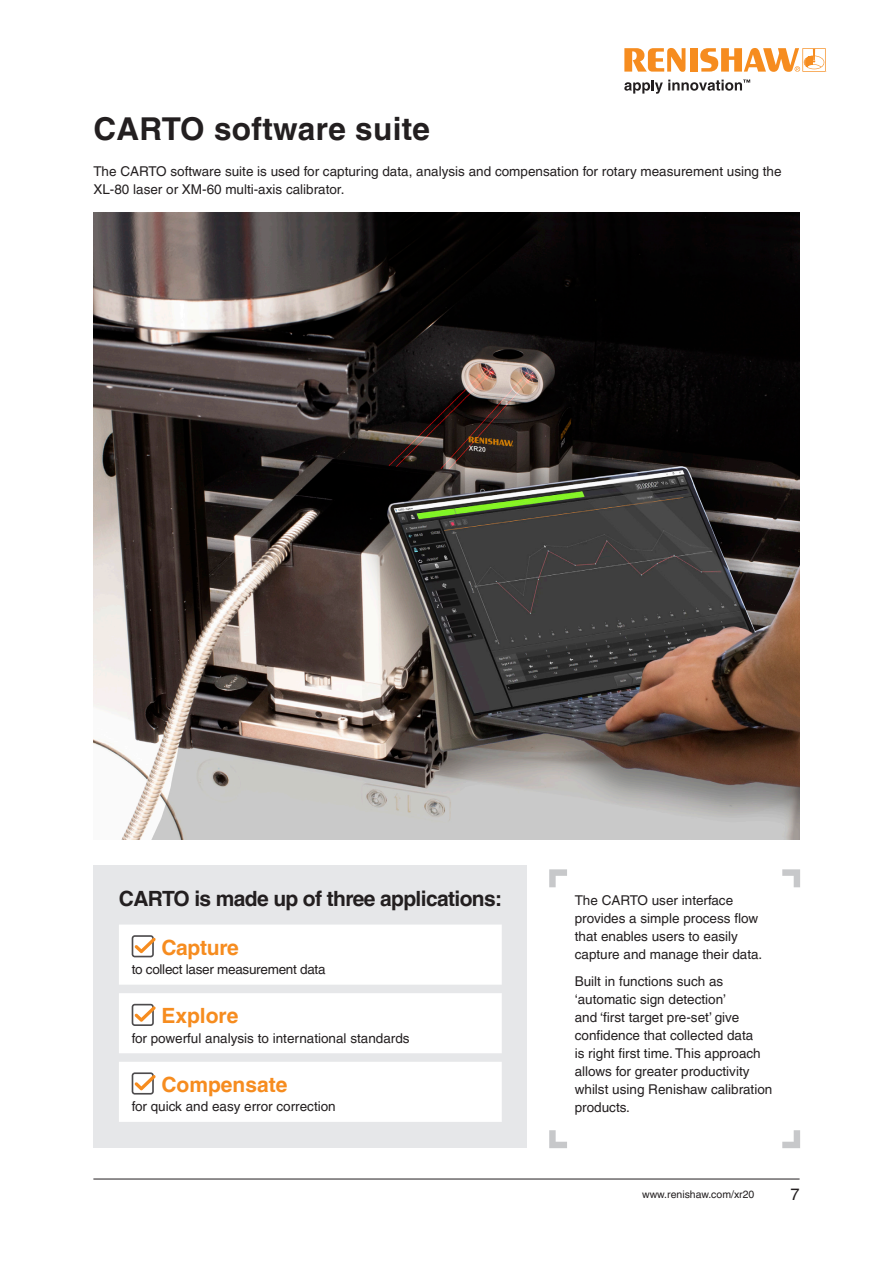
<style>
.page{position:relative;width:893px;height:1263px;background:#fff}
.page>*{position:absolute;margin:0;border:0;box-sizing:border-box;transform-origin:0 0}
.Inside_Headline_21pt{font:700 31.5px "Helvetica LT Pro";letter-spacing:.01em;color:#231f20}
.Subheading_14pt_Bold{font:700 21px "Helvetica LT Pro";letter-spacing:-.03em;color:#231f20}
.Subheading_14pt_Bold-2{font:700 21px "Helvetica LT Pro";color:#f68c1f}
.t1{font:16.5px "Helvetica LT Pro";color:#231f20}
.Body_Text_9pt{font:13.5px/18px "Helvetica LT Pro";color:#231f20}
.Body_Text_8pt{font:13.5px "Helvetica LT Pro";color:#231f20}
.Body_Text_8pt-2{font:13.5px "Helvetica LT Pro";letter-spacing:-.02em;color:#231f20}
.t2{font:10.5px "Helvetica LT Pro";color:#231f20}
</style>
<div class="page">
<hr style="left:93px;top:1179px;width:707px;height:1px;background:#231f20">
<img style="left:93px;top:213px;width:707px;height:626px">
<div style="left:93px;top:865px;width:433px;height:283px;background:#e6e7e9"></div>
<svg style="left:119px;top:925px;width:383px;height:197px;background:#fcfcfc"></svg>
<svg style="left:132px;top:935px;width:24px;height:22px"></svg>
<svg style="left:132px;top:1004px;width:24px;height:22px"></svg>
<svg style="left:132px;top:1072px;width:24px;height:22px"></svg>
<svg style="left:549px;top:869px;width:18px;height:18px"></svg>
<svg style="left:549px;top:1130px;width:18px;height:18px"></svg>
<svg style="left:782px;top:869px;width:18px;height:18px"></svg>
<svg style="left:782px;top:1130px;width:18px;height:18px"></svg>
<svg style="left:624px;top:48px;width:61px;height:24px"></svg>
<div style="left:690px;top:48px;width:7px;height:24px;background:#f68c1f"></div>
<svg style="left:700px;top:48px;width:126px;height:24px"></svg>
<svg style="left:624px;top:80px;width:126px;height:14px"></svg>
<p class="Inside_Headline_21pt" style="left:93px;top:110px;width:338px">CARTO software suite</p>
<p class="Body_Text_9pt" style="left:93px;top:162px;width:690px">The CARTO software suite is used for capturing data, analysis and compensation for rotary measurement using the<br>XL-80 laser or XM-60 multi-axis calibrator.</p>
<p class="Subheading_14pt_Bold" style="left:119px;top:885px;width:385px">CARTO is made up of three applications:</p>
<p class="Subheading_14pt_Bold-2" style="left:161px;top:934px;width:79px">Capture</p>
<p class="Body_Text_8pt-2" style="left:132px;top:961px;width:195px">to collect laser measurement data</p>
<p class="Subheading_14pt_Bold-2" style="left:161px;top:1003px;width:79px">Explore</p>
<p class="Body_Text_8pt" style="left:132px;top:1030px;width:279px">for powerful analysis to international standards</p>
<p class="Subheading_14pt_Bold-2" style="left:161px;top:1071px;width:128px">Compensate</p>
<p class="Body_Text_8pt" style="left:132px;top:1099px;width:206px">for quick and easy error correction</p>
<p class="Body_Text_9pt" style="left:575px;top:891px;width:189px">The CARTO user interface provides a simple process flow that enables users to easily capture and manage their data.</p>
<p class="Body_Text_9pt" style="left:575px;top:972px;width:199px">Built in functions such as ‘automatic sign detection’<br>and ‘first target pre-set’ give confidence that collected data<br>is right first time. This approach allows for greater productivity whilst using Renishaw calibration products.</p>
<p class="t2" style="left:642px;top:1188px;width:114px">www.renishaw.com/xr20</p>
<p class="t1" style="left:790px;top:1185px;width:11px">7</p>
</div>
